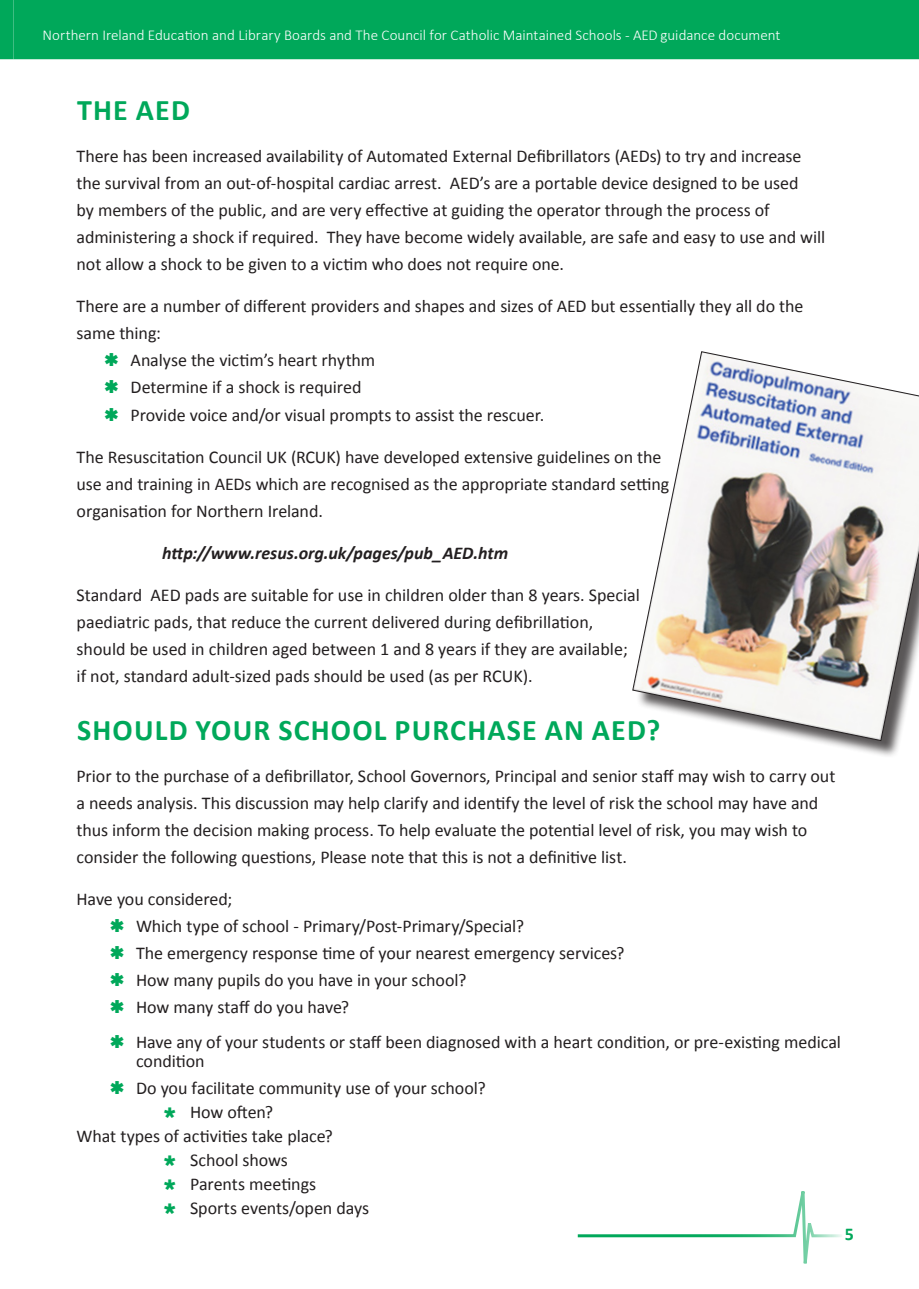
<style>
.page{position:relative;width:919px;height:1289px;background:#fff}
.page>*{position:absolute;margin:0;border:0;box-sizing:border-box;transform-origin:0 0}
.t1{font:700 30px "Calibri";letter-spacing:.04em;color:#00a85a}
.t2{font:18px/27px "Calibri";letter-spacing:-.005em;color:#231f20}
.t3{font:italic 700 18px "Calibri";color:#231f20}
.t4{font:700 18px "Calibri";color:#00a85a}
.t5{font:300 15px "Calibri";color:#fff}
</style>
<div class="page">
<svg style="left:577px;top:1191px;width:265px;height:73px"></svg>
<svg style="left:0;top:0;width:14px;height:59px"></svg>
<div style="left:14px;top:0;width:904px;height:59px;background:#00a85a"></div>
<div style="left:635px;top:354px;width:283px;height:405px;background:#231f20;opacity:.75"></div>
<img style="left:632px;top:351px;width:286px;height:390px">
<p class="t5" style="left:43px;top:26px;width:739px">Northern Ireland Education and Library Boards and The Council for Catholic Maintained Schools - AED guidance document</p>
<h1 class="t1" style="left:77px;top:91px;width:114px">THE AED</h1>
<p class="t2" style="left:77px;top:143px;width:750px">There has been increased availability of Automated External Defibrillators (AEDs) to try and increase the survival from an out-of-hospital cardiac arrest. AED’s are a portable device designed to be used<br>by members of the public, and are very effective at guiding the operator through the process of administering a shock if required. They have become widely available, are safe and easy to use and will not allow a shock to be given to a victim who does not require one.</p>
<p class="t2" style="left:77px;top:293px;width:728px">There are a number of different providers and shapes and sizes of AED but essentially they all do the</p>
<p class="t2" style="left:77px;top:320px;width:86px">same thing:</p>
<p class="t2" style="left:131px;top:347px;width:246px">Analyse the victim’s heart rhythm</p>
<p class="t2" style="left:131px;top:374px;width:232px">Determine if a shock is required</p>
<p class="t2" style="left:131px;top:401px;width:415px">Provide voice and/or visual prompts to assist the rescuer.</p>
<p class="t2" style="left:77px;top:443px;width:594px">The Resuscitation Council UK (RCUK) have developed extensive guidelines on the use and training in AEDs which are recognised as the appropriate standard setting organisation for Northern Ireland.</p>
<p class="t3" style="left:162px;top:541px;width:348px">http://www.resus.org.uk/pages/pub_AED.htm</p>
<p class="t2" style="left:77px;top:581px;width:565px">Standard AED pads are suitable for use in children older than 8 years. Special paediatric pads, that reduce the current delivered during defibrillation, should be used in children aged between 1 and 8 years if they are available; if not, standard adult-sized pads should be used (as per RCUK).</p>
<h1 class="t1" style="left:77px;top:711px;width:584px">SHOULD YOUR SCHOOL PURCHASE AN AED?</h1>
<p class="t2" style="left:77px;top:762px;width:760px">Prior to the purchase of a defibrillator, School Governors, Principal and senior staff may wish to carry out a needs analysis. This discussion may help clarify and identify the level of risk the school may have and thus inform the decision making process. To help evaluate the potential level of risk, you may wish to consider the following questions, Please note that this is not a definitive list.</p>
<p class="t2" style="left:136px;top:885px;width:490px;text-indent:-59px">Have you considered;<br>Which type of school - Primary/Post-Primary/Special?<br>The emergency response time of your nearest emergency services?<br>How many pupils do you have in your school?<br>How many staff do you have?</p>
<p class="t2" style="left:136px;top:1032px;width:706px;line-height:19.5px">Have any of your students or staff been diagnosed with a heart condition, or pre-existing medical condition</p>
<p class="t2" style="left:136px;top:1074px;width:351px">Do you facilitate community use of your school?</p>
<p class="t2" style="left:190px;top:1098px;width:85px">How often?</p>
<p class="t2" style="left:77px;top:1122px;width:258px">What types of activities take place?</p>
<p class="t2" style="left:190px;top:1146px;width:99px">School shows</p>
<p class="t2" style="left:190px;top:1170px;width:128px">Parents meetings</p>
<p class="t2" style="left:190px;top:1194px;width:181px">Sports events/open days</p>
<p class="t4" style="left:844px;top:1222px;width:11px">5</p>
</div>
